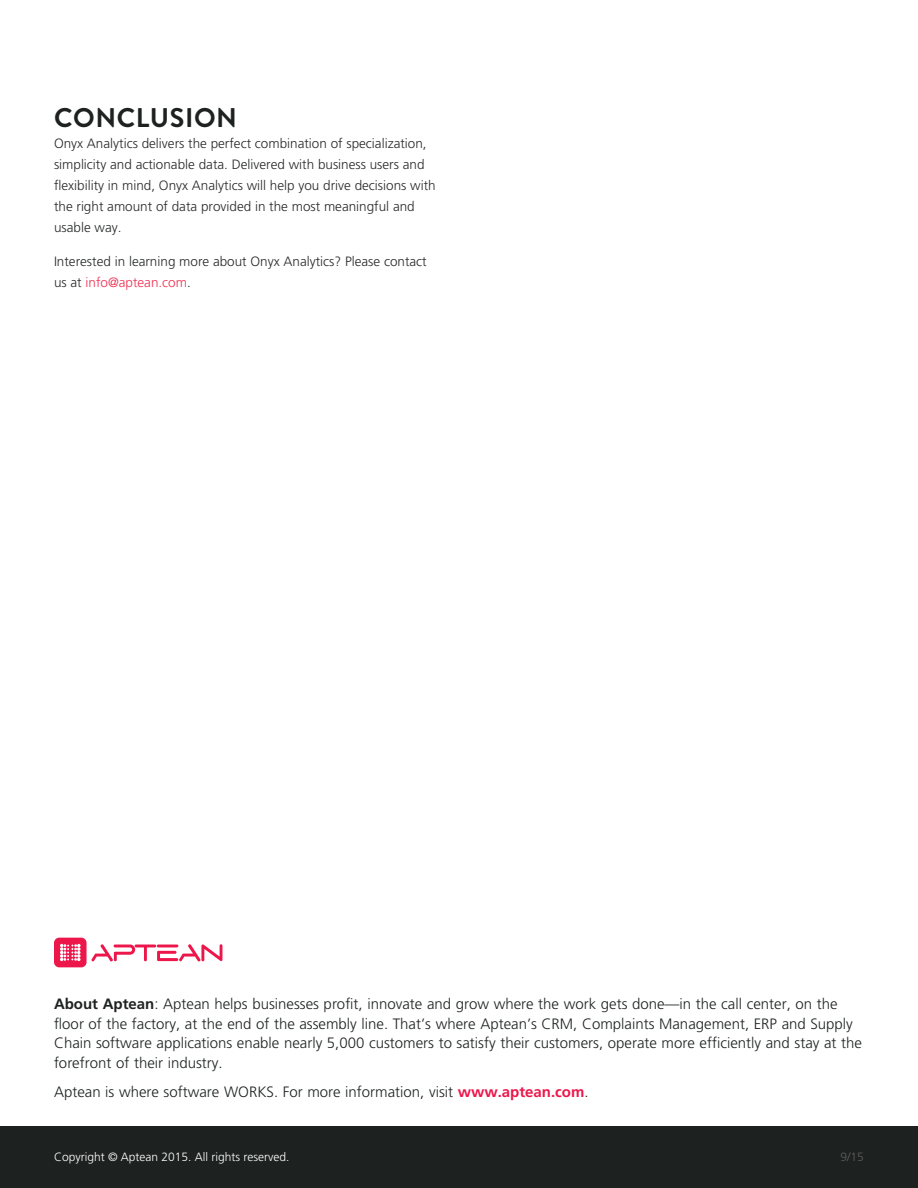
<style>
.page{position:relative;width:918px;height:1188px;background:#fff}
.page>*{position:absolute;margin:0;border:0;box-sizing:border-box;transform-origin:0 0}
.t1{font:700 27px "Brandon Grotesque";letter-spacing:.02em;color:#1d211f}
.t2{font:300 15px/19.5px "Frutiger LT Std";color:#1e2321}
.t3{font:300 13.5px/21px "Frutiger LT Std";color:#282b29}
.t4{font:300 12px "Frutiger LT Std";color:#fff}
.t5{font:300 12px "Frutiger LT Std";color:#5f5e5d}
.s1{color:#ee3254}
.s2{font-weight:700}
.s3{font-weight:700;color:#ed164b}
</style>
<div class="page">
<div style="left:0;top:1126px;width:918px;height:62px;background:#1d211f"></div>
<div style="left:54px;top:938px;width:33px;height:29px;background:#ed164b;border-radius:5px"></div>
<svg style="left:60px;top:944px;width:21px;height:17px"></svg>
<svg style="left:91px;top:944px;width:131px;height:17px"></svg>
<p class="t1" style="left:54px;top:99px;width:184px">CONCLUSION</p>
<p class="t3" style="left:54px;top:133px;width:383px">Onyx Analytics delivers the perfect combination of specialization, simplicity and actionable data. Delivered with business users and flexibility in mind, Onyx Analytics will help you drive decisions with the right amount of data provided in the most meaningful and usable way.</p>
<p class="t3" style="left:54px;top:251px;width:374px">Interested in learning more about Onyx Analytics? Please contact us at <span class="s1">info@aptean.com</span>.</p>
<p class="t2" style="left:54px;top:995px;width:810px"><span class="s2">About Aptean</span>: Aptean helps businesses profit, innovate and grow where the work gets done—in the call center, on the floor of the factory, at the end of the assembly line. That’s where Aptean’s CRM, Complaints Management, ERP and Supply Chain software applications enable nearly 5,000 customers to satisfy their customers, operate more efficiently and stay at the forefront of their industry.</p>
<p class="t2" style="left:54px;top:1082px;width:536px">Aptean is where software WORKS. For more information, visit <span class="s3">www.aptean.com</span>.</p>
<p class="t4" style="left:54px;top:1150px;width:237px">Copyright © Aptean 2015. All rights reserved.</p>
<p class="t5" style="left:841px;top:1150px;width:25px">9/15</p>
</div>
